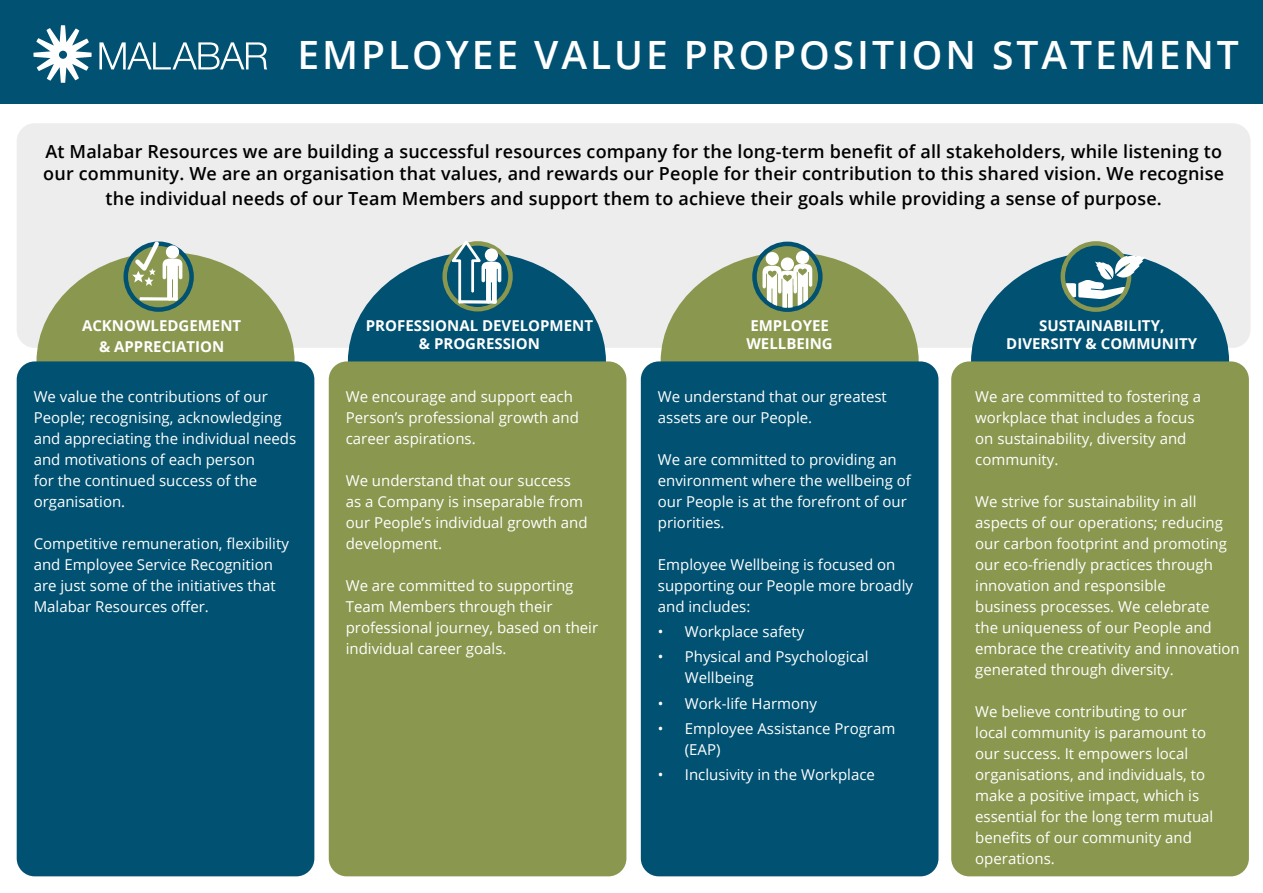
<style>
.page{position:relative;width:1263px;height:893px;background:#fff}
.page>*{position:absolute;margin:0;border:0;box-sizing:border-box;transform-origin:0 0}
.t1{font:600 39px "Open Sans";letter-spacing:.075em;color:#fff}
.t2{font:600 18px/21.6px "Open Sans";letter-spacing:.01em;color:#000}
.t3{font:15px/21px "Open Sans";color:#fff}
.t4{font:700 15px/18px "Open Sans";color:#fff;text-align:center}
</style>
<div class="page">
<div style="left:17px;top:123px;width:1233px;height:225px;background:#ededee;border-radius:18px"></div>
<svg style="left:1068px;top:242px;width:54px;height:54px"></svg>
<div style="left:348px;top:252px;width:258px;height:220px;background:#005172;border-radius:50%"></div>
<div style="left:36px;top:252px;width:259px;height:220px;background:#8a974f;border-radius:50%"></div>
<div style="left:661px;top:252px;width:258px;height:220px;background:#8a974f;border-radius:50%"></div>
<div style="left:971px;top:252px;width:258px;height:220px;background:#005172;border-radius:50%"></div>
<div style="left:17px;top:361px;width:297px;height:515px;background:#005172;border-radius:18px"></div>
<div style="left:329px;top:361px;width:297px;height:515px;background:#8a974f;border-radius:18px"></div>
<div style="left:641px;top:361px;width:297px;height:515px;background:#005172;border-radius:18px"></div>
<div style="left:951px;top:361px;width:298px;height:515px;background:#8a974f;border-radius:18px"></div>
<div style="left:0;top:0;width:1263px;height:104px;background:#005172"></div>
<svg style="left:33px;top:25px;width:59px;height:58px"></svg>
<svg style="left:99px;top:42px;width:168px;height:27px"></svg>
<svg style="left:445px;top:243px;width:65px;height:66px"></svg>
<div style="left:442px;top:241px;width:71px;height:70px;border:4px solid #8a974f;border-radius:50%"></div>
<svg style="left:452px;top:241px;width:49px;height:63px"></svg>
<svg style="left:126px;top:244px;width:66px;height:66px"></svg>
<div style="left:124px;top:241px;width:70px;height:71px;border:4px solid #005172;border-radius:50%"></div>
<svg style="left:131px;top:241px;width:51px;height:60px"></svg>
<div style="left:1060px;top:241px;width:71px;height:71px;border:4px solid #899750;border-radius:50%"></div>
<svg style="left:1063px;top:255px;width:83px;height:44px"></svg>
<svg style="left:754px;top:244px;width:66px;height:66px"></svg>
<div style="left:752px;top:242px;width:70px;height:70px;border:4px solid #005172;border-radius:50%"></div>
<div style="left:796px;top:251px;width:13px;height:13px;background:#fff;border-radius:50%"></div>
<div style="left:781px;top:257px;width:13px;height:14px;background:#fff;border-radius:50%"></div>
<div style="left:766px;top:252px;width:13px;height:13px;background:#fff;border-radius:50%"></div>
<svg style="left:762px;top:263px;width:50px;height:45px"></svg>
<h1 class="t1" style="left:298px;top:28px;width:943px">EMPLOYEE VALUE PROPOSITION STATEMENT</h1>
<p class="t2" style="left:43px;top:141px;width:1182px">At Malabar Resources we are building a successful resources company for the long-term benefit of all stakeholders, while listening to our community. We are an organisation that values, and rewards our People for their contribution to this shared vision. We recognise</p>
<p class="t2" style="left:105px;top:187px;width:1058px">the individual needs of our Team Members and support them to achieve their goals while providing a sense of purpose.</p>
<p class="t4" style="left:82px;top:314px;width:161px;line-height:21.6px">ACKNOWLEDGEMENT &amp; APPRECIATION</p>
<p class="t4" style="left:746px;top:316px;width:88px;text-align:left">EMPLOYEE<br>WELLBEING</p>
<p class="t4" style="left:1006px;top:316px;width:192px">SUSTAINABILITY,<br>DIVERSITY &amp; COMMUNITY</p>
<p class="t4" style="left:366px;top:316px;width:229px">PROFESSIONAL DEVELOPMENT &amp; PROGRESSION</p>
<p class="t3" style="left:34px;top:385px;width:264px">We value the contributions of our<br>People; recognising, acknowledging and appreciating the individual needs and motivations of each person<br>for the continued success of the organisation.</p>
<p class="t3" style="left:34px;top:533px;width:257px">Competitive remuneration, flexibility and Employee Service Recognition are just some of the initiatives that Malabar Resources offer.</p>
<p class="t3" style="left:346px;top:385px;width:235px">We encourage and support each<br>Person’s professional growth and career aspirations.</p>
<p class="t3" style="left:346px;top:470px;width:243px">We understand that our success as a Company is inseparable from our People’s individual growth and development.</p>
<p class="t3" style="left:346px;top:575px;width:254px">We are committed to supporting<br>Team Members through their professional journey, based on their individual career goals.</p>
<p class="t3" style="left:658px;top:385px;width:231px">We understand that our greatest assets are our People.</p>
<p class="t3" style="left:658px;top:448px;width:255px">We are committed to providing an environment where the wellbeing of our People is at the forefront of our priorities.</p>
<p class="t3" style="left:658px;top:553px;width:257px">Employee Wellbeing is focused on supporting our People more broadly and includes:</p>
<p class="t3" style="left:658px;top:621px;width:148px">• Workplace safety</p>
<p class="t3" style="left:685px;top:646px;width:185px;text-indent:-27px">• Physical and Psychological<br>Wellbeing</p>
<p class="t3" style="left:658px;top:692px;width:161px">• Work-life Harmony</p>
<p class="t3" style="left:685px;top:717px;width:212px;text-indent:-27px">• Employee Assistance Program (EAP)</p>
<p class="t3" style="left:658px;top:764px;width:219px">• Inclusivity in the Workplace</p>
<p class="t3" style="left:975px;top:385px;width:227px">We are committed to fostering a workplace that includes a focus on sustainability, diversity and community.</p>
<p class="t3" style="left:975px;top:491px;width:266px">We strive for sustainability in all aspects of our operations; reducing our carbon footprint and promoting our eco-friendly practices through innovation and responsible<br>business processes. We celebrate<br>the uniqueness of our People and embrace the creativity and innovation generated through diversity.</p>
<p class="t3" style="left:975px;top:701px;width:240px">We believe contributing to our local community is paramount to our success. It empowers local organisations, and individuals, to make a positive impact, which is essential for the long term mutual benefits of our community and operations.</p>
</div>
